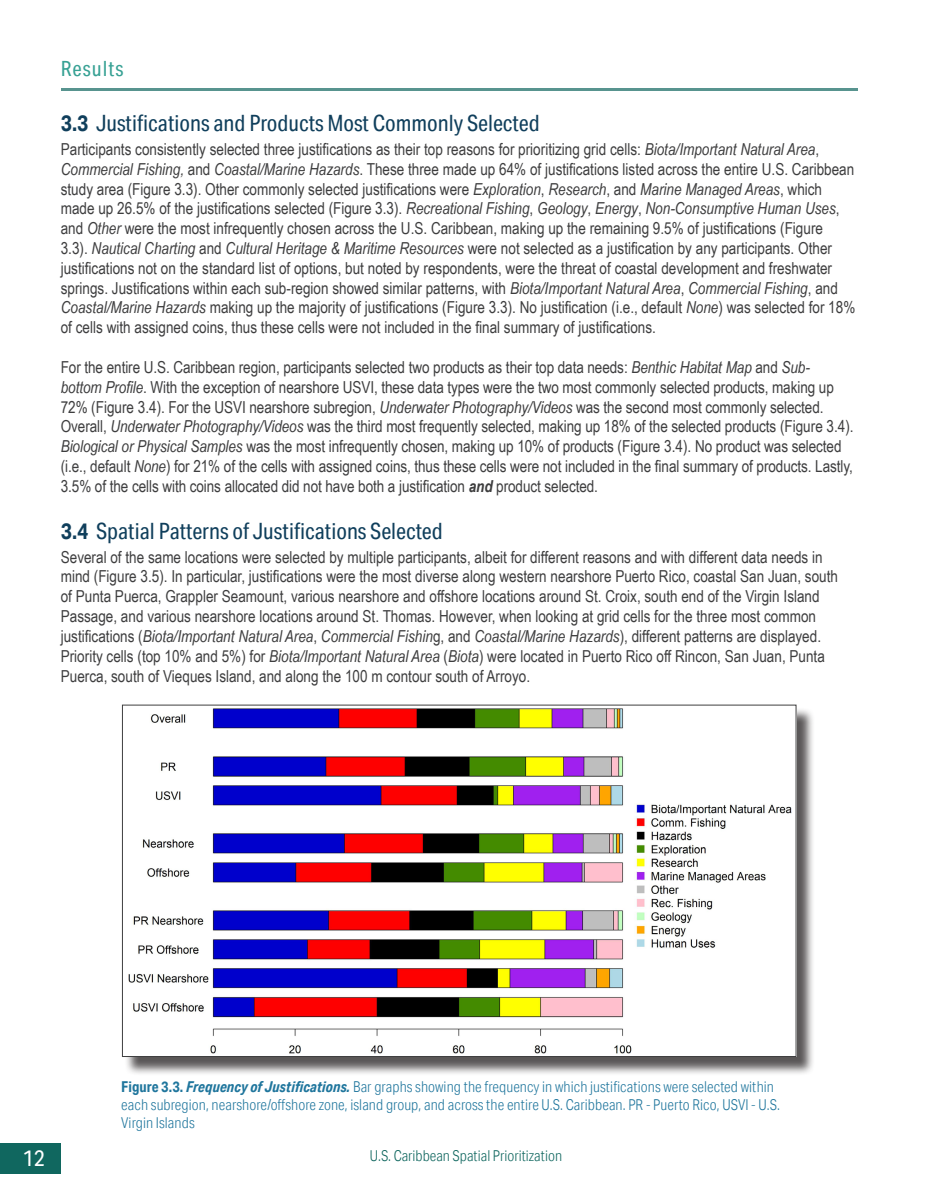
<style>
.page{position:relative;width:932px;height:1202px;background:#fff}
.page>*{position:absolute;margin:0;border:0;box-sizing:border-box;transform-origin:0 0}
.Level_1{font:22.5px "Aktiv Grotesk Cd";color:#103f5c}
.t1{font:22.5px "Aktiv Grotesk Cd";color:#fff}
.t2{font:21px "Aktiv Grotesk Cd";letter-spacing:.05em;color:#37a194}
.t3{font:16.5px/19.8px "Arial Narrow";color:#3e3e3f}
.Figures-Tables{font:300 15px/18px "Aktiv Grotesk Cd";letter-spacing:.005em;color:#20769d}
.t4{font:300 15px "Aktiv Grotesk Cd";color:#10675f}
.s1{font-weight:700}
.s2{font-style:italic}
.s3{font-weight:700;font-style:italic}
</style>
<div class="page">
<div style="left:0;top:1143px;width:61px;height:30px;background:#10675f"></div>
<hr style="left:61px;top:88px;width:796px;height:2px;background:#10675f">
<div style="left:124px;top:707px;width:691px;height:368px;background:#231f20;opacity:.75"></div>
<img style="left:124px;top:707px;width:670px;height:347px">
<p class="t2" style="left:61px;top:56px;width:64px">Results</p>
<p class="Level_1" style="left:61px;top:110px;width:480px"><span class="s1">3.3</span> Justifications and Products Most Commonly Selected</p>
<p class="t3" style="left:61px;top:139px;width:796px">Participants consistently selected three justifications as their top reasons for prioritizing grid cells: <span class="s2">Biota/Important Natural Area</span>, <span class="s2">Commercial Fishing,</span> and <span class="s2">Coastal/Marine Hazards</span>. These three made up 64% of justifications listed across the entire U.S. Caribbean study area (Figure 3.3). Other commonly selected justifications were <span class="s2">Exploration</span>, <span class="s2">Research</span>, and <span class="s2">Marine Managed Areas</span>, which made up 26.5% of the justifications selected (Figure 3.3). <span class="s2">Recreational Fishing</span>, <span class="s2">Geology</span>, <span class="s2">Energy</span>, <span class="s2">Non-Consumptive Human Uses</span>, and <span class="s2">Other</span> were the most infrequently chosen across the U.S. Caribbean, making up the remaining 9.5% of justifications (Figure<br>3.3). <span class="s2">Nautical Charting</span> and <span class="s2">Cultural Heritage &amp; Maritime Resources</span> were not selected as a justification by any participants. Other justifications not on the standard list of options, but noted by respondents, were the threat of coastal development and freshwater springs. Justifications within each sub-region showed similar patterns, with <span class="s2">Biota/Important Natural Area</span>, <span class="s2">Commercial Fishing</span>, and <span class="s2">Coastal/Marine Hazards</span> making up the majority of justifications (Figure 3.3). No justification (i.e., default <span class="s2">None</span>) was selected for 18% of cells with assigned coins, thus these cells were not included in the final summary of justifications.</p>
<p class="t3" style="left:61px;top:356px;width:794px">For the entire U.S. Caribbean region, participants selected two products as their top data needs: <span class="s2">Benthic Habitat Map</span> and <span class="s2">Sub&shy;bottom Profile</span>. With the exception of nearshore USVI, these data types were the two most commonly selected products, making up 72% (Figure 3.4). For the USVI nearshore subregion, <span class="s2">Underwater Photography/Videos</span> was the second most commonly selected.<br>Overall, <span class="s2">Underwater Photography/Videos</span> was the third most frequently selected, making up 18% of the selected products (Figure 3.4).<br><span class="s2">Biological or Physical Samples</span> was the most infrequently chosen, making up 10% of products (Figure 3.4). No product was selected (i.e., default <span class="s2">None</span>) for 21% of the cells with assigned coins, thus these cells were not included in the final summary of products. Lastly, 3.5% of the cells with coins allocated did not have both a justification <span class="s3">and</span> product selected.</p>
<p class="Level_1" style="left:61px;top:517px;width:383px"><span class="s1">3.4</span> Spatial Patterns of Justifications Selected</p>
<p class="t3" style="left:61px;top:546px;width:778px">Several of the same locations were selected by multiple participants, albeit for different reasons and with different data needs in mind (Figure 3.5). In particular, justifications were the most diverse along western nearshore Puerto Rico, coastal San Juan, south of Punta Puerca, Grappler Seamount, various nearshore and offshore locations around St. Croix, south end of the Virgin Island Passage, and various nearshore locations around St. Thomas. However, when looking at grid cells for the three most common justifications (<span class="s2">Biota/Important Natural Area</span>, <span class="s2">Commercial Fishin</span>g, and <span class="s2">Coastal/Marine Hazards</span>), different patterns are displayed.<br>Priority cells (top 10% and 5%) for <span class="s2">Biota/Important Natural Area</span> (<span class="s2">Biota</span>) were located in Puerto Rico off Rincon, San Juan, Punta Puerca, south of Vieques Island, and along the 100 m contour south of Arroyo.</p>
<p class="Figures-Tables" style="left:121px;top:1077px;width:660px"><span class="s1">Figure 3.3.</span> <span class="s3">Frequency of Justifications.</span> Bar graphs showing the frequency in which justifications were selected within each subregion, nearshore/offshore zone, island group, and across the entire U.S. Caribbean. PR - Puerto Rico, USVI - U.S.<br>Virgin Islands</p>
<h1 class="t1" style="left:22px;top:1145px;width:24px">12</h1>
<p class="t4" style="left:370px;top:1147px;width:194px">U.S. Caribbean Spatial Prioritization</p>
</div>
